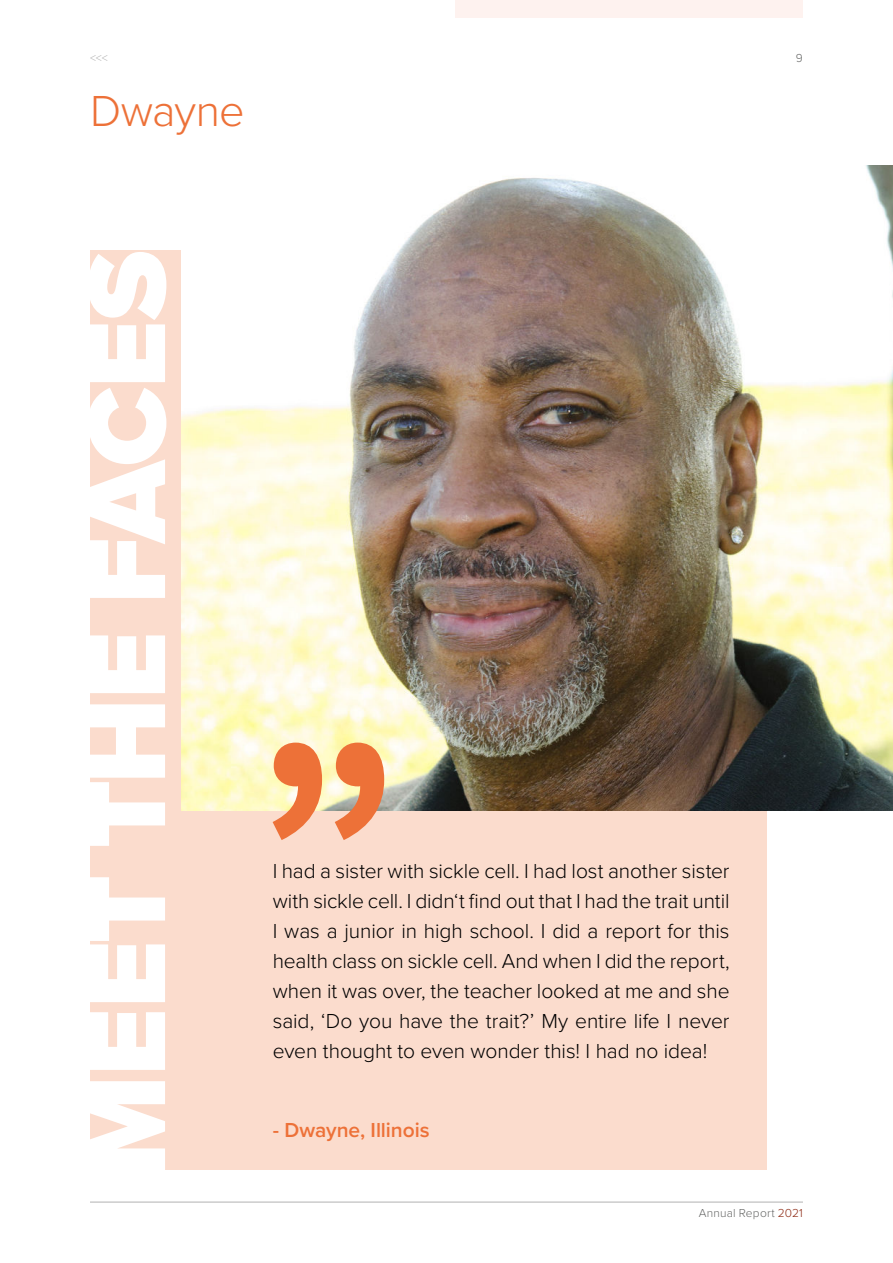
<style>
.page{position:relative;width:893px;height:1263px;background:#fff}
.page>*{position:absolute;margin:0;border:0;box-sizing:border-box;transform-origin:0 0}
.t1{font:900 114px "Proxima Nova";letter-spacing:-.01em;color:#fff}
.t2{font:300 45px "Proxima Nova";letter-spacing:-.02em;color:#ed7138}
.t3{font:300 21px/30px "Proxima Nova";letter-spacing:-.005em;color:#000;text-align:justify}
.t4{font:600 21px "Proxima Nova";letter-spacing:-.005em;color:#ed7138}
.t5{font:300 12px "Proxima Nova";letter-spacing:.015em;color:#666766}
.t6{font:300 12px "Proxima Nova";color:#b2b2b2}
.s1{color:#8e2b15}
</style>
<div class="page">
<div style="left:455px;top:0;width:348px;height:17px;background:#fef2ef"></div>
<hr style="left:90px;top:1202px;width:713px;height:1px;background:#b2b2b2">
<div style="left:90px;top:251px;width:676px;height:919px;background:#fbdccd"></div>
<img style="left:181px;top:165px;width:712px;height:645px">
<svg style="left:273px;top:743px;width:49px;height:97px"></svg>
<svg style="left:335px;top:743px;width:49px;height:97px"></svg>
<p class="t6" style="left:90px;top:53px;width:19px">&lt;&lt;&lt;</p>
<p class="t5" style="left:796px;top:53px;width:9px">9</p>
<h2 class="t2" style="left:90px;top:92px;width:156px">Dwayne</h2>
<h1 class="t1" style="left:79px;top:1178px;width:928px;rotate:-90deg">MEET THE FACES</h1>
<p class="t3" style="left:273px;top:857px;width:458px">I had a sister with sickle cell. I had lost another sister with sickle cell. I didn‘t find out that I had the trait until I was a junior in high school. I did a report for this health class on sickle cell. And when I did the report, when it was over, the teacher looked at me and she said, ‘Do you have the trait?’ My entire life I never even thought to even wonder this! I had no idea!</p>
<p class="t4" style="left:273px;top:1121px;width:158px">- Dwayne, Illinois</p>
<p class="t5" style="left:699px;top:1208px;width:106px">Annual Report <span class="s1">2021</span></p>
</div>
